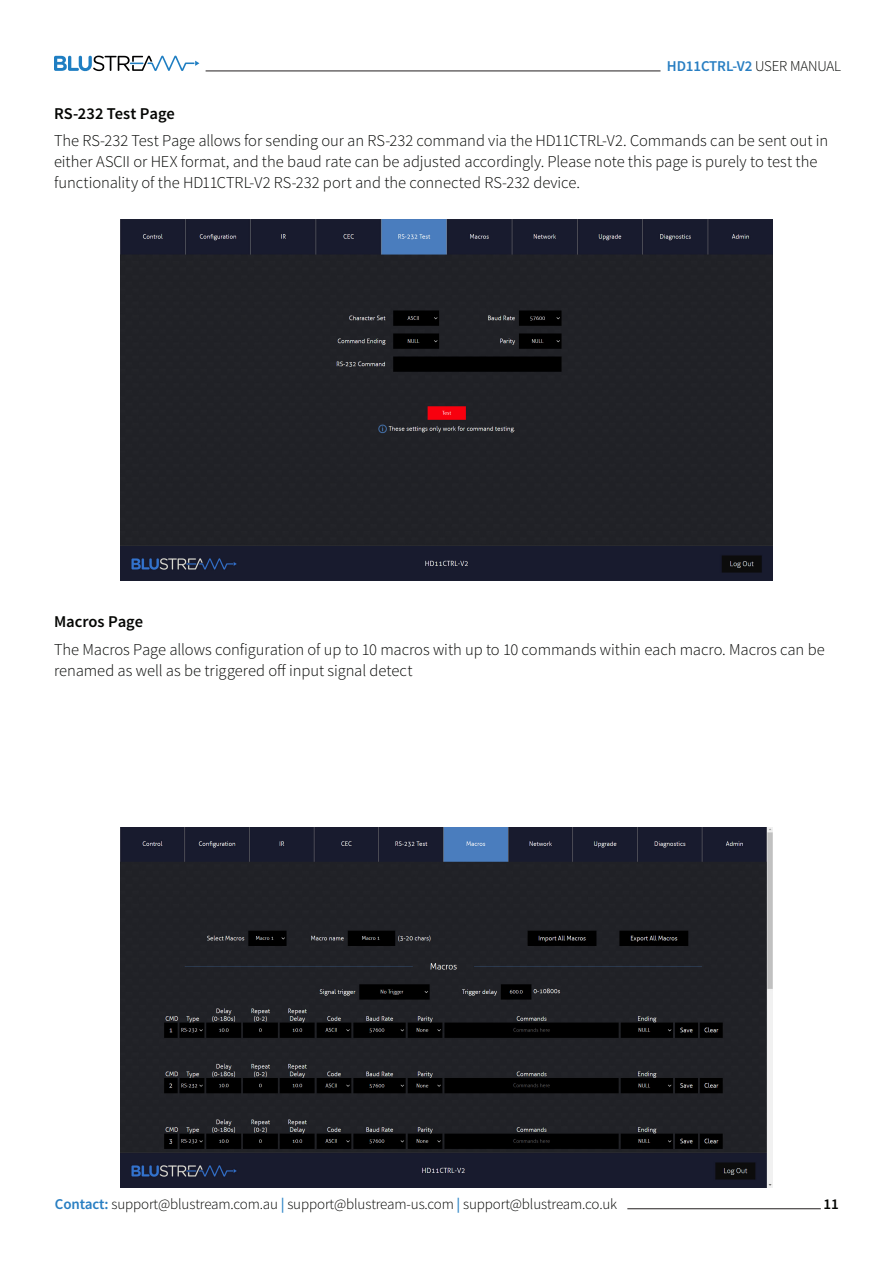
<style>
.page{position:relative;width:893px;height:1263px;background:#fff}
.page>*{position:absolute;margin:0;border:0;box-sizing:border-box;transform-origin:0 0}
.Bodycopy_2{font:300 16.5px/21px "Source Sans Pro";letter-spacing:-.005em;color:#040503}
.Bodycopy_2-2{font:600 16.5px "Source Sans Pro";letter-spacing:-.005em;color:#040503}
.t1{font:300 15px "Source Sans Pro";letter-spacing:-.01em;color:#040503}
.t2{font:600 15px "Source Sans Pro";letter-spacing:-.01em;color:#287ec2}
.t3{font:600 15px "Source Sans Pro";color:#040503}
.s1{font-weight:300;color:#040503}
.s2{font-weight:600;color:#287ec2}
.s3{font-weight:600;color:#3287c7}
</style>
<div class="page">
<svg style="left:54px;top:55px;width:145px;height:17px"></svg>
<hr style="left:206px;top:71px;width:454px;height:1px;background:#231f20">
<hr style="left:627px;top:1208px;width:194px;height:1px;background:#231f20">
<div style="left:121px;top:219px;width:651px;height:361px;background:#202127"></div>
<img style="left:121px;top:827px;width:651px;height:360px">
<p class="t2" style="left:667px;top:57px;width:175px">HD11CTRL-V2 <span class="s1">USER MANUAL</span></p>
<p class="Bodycopy_2-2" style="left:54px;top:103px;width:122px">RS-232 Test Page</p>
<p class="Bodycopy_2" style="left:54px;top:130px;width:776px">The RS-232 Test Page allows for sending our an RS-232 command via the HD11CTRL-V2. Commands can be sent out in either ASCII or HEX format, and the baud rate can be adjusted accordingly. Please note this page is purely to test the functionality of the HD11CTRL-V2 RS-232 port and the connected RS-232 device.</p>
<p class="Bodycopy_2-2" style="left:54px;top:611px;width:91px">Macros Page</p>
<p class="Bodycopy_2" style="left:54px;top:639px;width:772px">The Macros Page allows configuration of up to 10 macros with up to 10 commands within each macro. Macros can be renamed as well as be triggered off input signal detect</p>
<p class="t1" style="left:55px;top:1195px;width:564px"><span class="s2">Contact:</span> support@blustream.com.au <span class="s3">|</span> support@blustream-us.com <span class="s3">|</span> support@blustream.co.uk</p>
<p class="t3" style="left:824px;top:1194px;width:17px">11</p>
</div>
